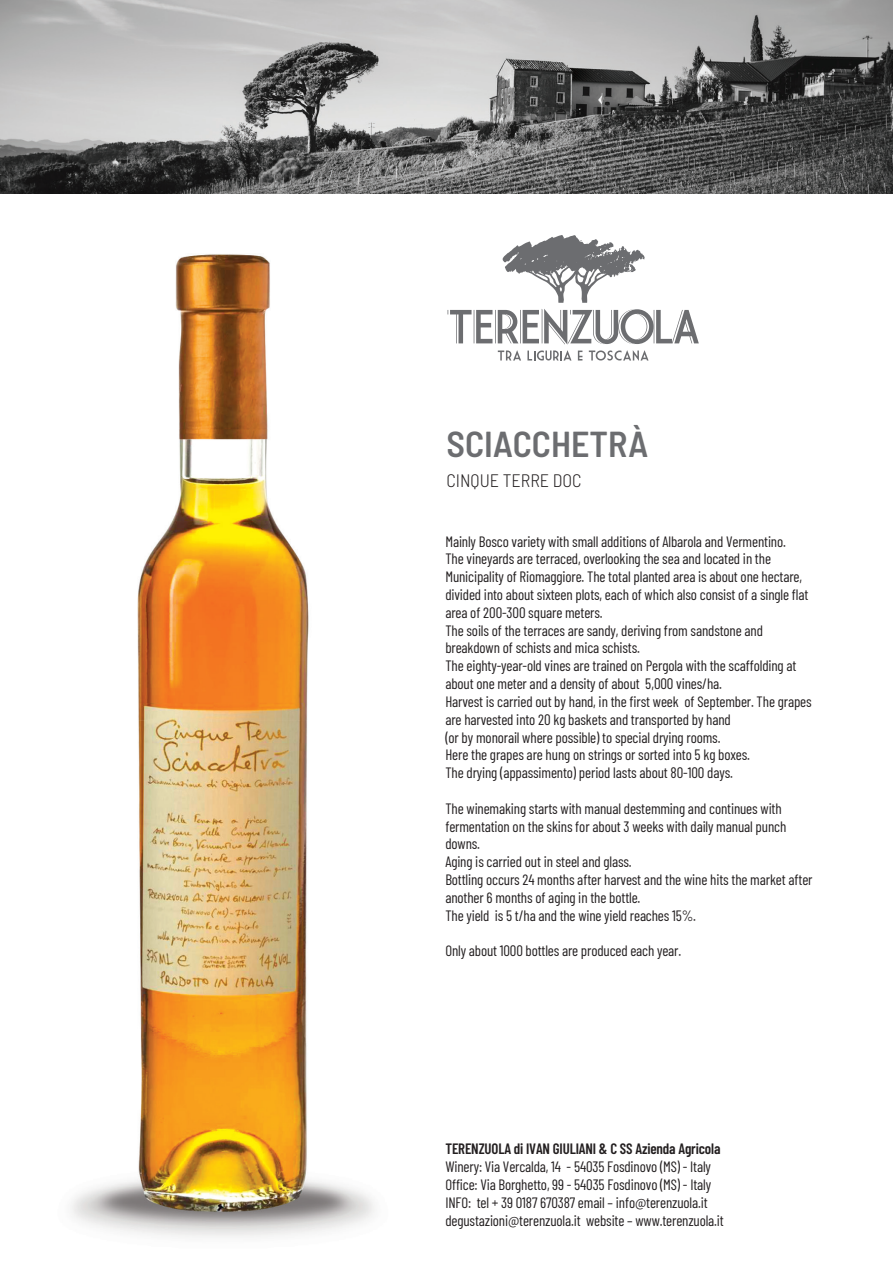
<style>
.page{position:relative;width:893px;height:1263px;background:#fff}
.page>*{position:absolute;margin:0;border:0;box-sizing:border-box;transform-origin:0 0}
.t1{font:600 semi-condensed 36px "Barlow";color:#6c6d70}
.t2{font:300 semi-condensed 18px "Barlow";color:#231f20}
.t3{font:15px/17.9px "Barlow Condensed";letter-spacing:-.01em;color:#231f20}
.t4{font:600 15px "Barlow Condensed";letter-spacing:-.01em;color:#231f20}
.s1{font-style:inherit}
</style>
<div class="page">
<img style="left:0;top:0;width:893px;height:193px">
<svg style="left:448px;top:309px;width:251px;height:52px"></svg>
<svg style="left:503px;top:235px;width:142px;height:68px"></svg>
<img style="left:71px;top:254px;width:304px;height:983px">
<h1 class="t1" style="left:446px;top:421px;width:203px">SCIACCHETRÀ</h1>
<p class="t2" style="left:446px;top:469px;width:137px">CINQUE TERRE DOC</p>
<p class="t3" style="left:445px;top:532px;width:368px">Mainly Bosco variety with small additions of Albarola and Vermentino.<br>The vineyards are terraced, overlooking the sea and located in the Municipality of Riomaggiore. The total planted area is about one hectare, divided into about sixteen plots, each of which also consist of a single flat area of 200-300 square meters.<br>The soils of the terraces are sandy, deriving from sandstone and breakdown of schists and mica schists.<br>The eighty-year-old vines are trained on Pergola with the scaffolding at about one meter and a density of about 5,000 vines/ha.<br>Harvest is carried out by hand, in the first week of September. The grapes are harvested into 20 kg baskets and transported by hand<br>(or by monorail where possible) to special drying rooms.<br>Here the grapes are hung on strings or sorted into 5 kg boxes.<br>The drying (appassimento) period lasts about 80-100 days.</p>
<p class="t3" style="left:445px;top:799px;width:369px">The winemaking starts with manual destemming and continues with fermentation on the skins for about 3 weeks with daily manual punch downs.<br>Aging is carried out in steel and glass.<br>Bottling occurs 24 months after harvest and the wine hits the market after another 6 months of aging in the bottle.<br>The yield is 5 t/ha and the wine yield reaches 15%.</p>
<p class="t3" style="left:445px;top:941px;width:237px">Only about 1000 bottles are produced each year.</p>
<p class="t4" style="left:445px;top:1139px;width:277px">TERENZUOLA di IVAN GIULIANI &amp; C SS Azienda Agricola</p>
<p class="t3" style="left:445px;top:1157px;width:280px">Winery: Via Vercalda, 14 - 54035 Fosdinovo (MS) - Italy Office: Via Borghetto, 99 - 54035 Fosdinovo (MS) - Italy INFO: <span class="s1">tel</span> + 39 0187 670387 <span class="s1">email</span> – info@terenzuola.it <span class="s1">degustazioni@terenzuola.it website</span> – www.terenzuola.it</p>
</div>
